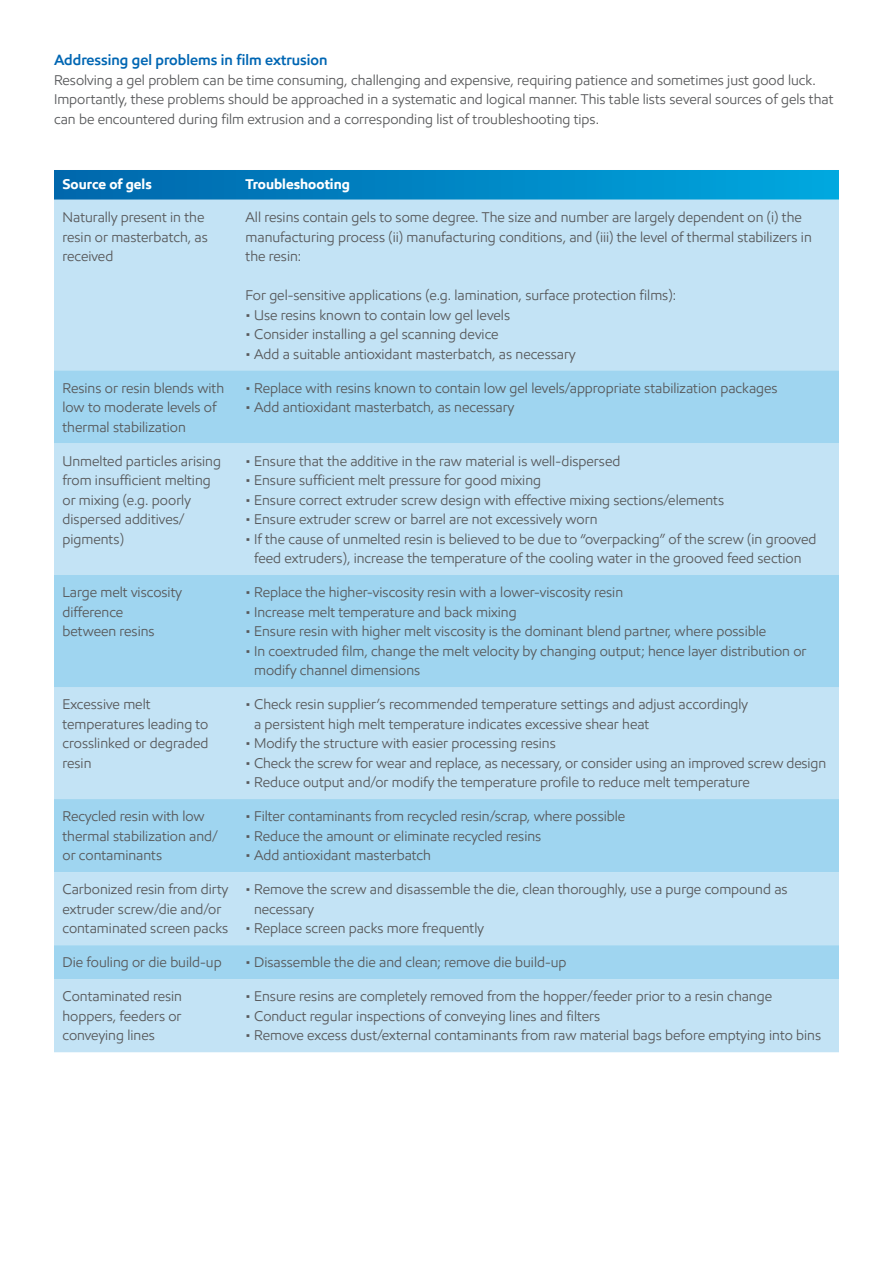
<style>
.page{position:relative;width:893px;height:1263px;background:#fff}
.page>*{position:absolute;margin:0;border:0;box-sizing:border-box;transform-origin:0 0}
.t1{font:600 15px "E Mprint";color:#0066b3}
.t2{font:14.25px/19.5px "E Mprint";color:#58595b}
.t3{font:700 14.25px "E Mprint";color:#fff}
</style>
<div class="page">
<svg style="left:54px;top:170px;width:785px;height:30px;background:#0387c5"></svg>
<div style="left:54px;top:200px;width:785px;height:852px;background:#c3e3f5"></div>
<svg style="left:54px;top:370px;width:785px;height:609px;background:#b1dcf2"></svg>
<p class="t1" style="left:54px;top:51px;width:275px">Addressing gel problems in film extrusion</p>
<p class="t2" style="left:54px;top:70px;width:781px">Resolving a gel problem can be time consuming, challenging and expensive, requiring patience and sometimes just good luck.<br>Importantly, these problems should be approached in a systematic and logical manner. This table lists several sources of gels that can be encountered during film extrusion and a corresponding list of troubleshooting tips.</p>
<p class="t3" style="left:63px;top:175px;width:91px">Source of gels</p>
<p class="t3" style="left:246px;top:175px;width:106px">Troubleshooting</p>
<p class="t2" style="left:63px;top:207px;width:147px">Naturally present in the resin or masterbatch, as received</p>
<p class="t2" style="left:246px;top:207px;width:568px">All resins contain gels to some degree. The size and number are largely dependent on (i) the manufacturing process (ii) manufacturing conditions, and (iii) the level of thermal stabilizers in the resin:</p>
<p class="t2" style="left:246px;top:285px;width:432px">For gel-sensitive applications (e.g. lamination, surface protection films):</p>
<p class="t2" style="left:246px;top:305px;width:266px">• Use resins known to contain low gel levels</p>
<p class="t2" style="left:246px;top:324px;width:254px">• Consider installing a gel scanning device</p>
<p class="t2" style="left:246px;top:344px;width:331px">• Add a suitable antioxidant masterbatch, as necessary</p>
<p class="t2" style="left:63px;top:378px;width:163px">Resins or resin blends with low to moderate levels of thermal stabilization</p>
<p class="t2" style="left:246px;top:378px;width:534px">• Replace with resins known to contain low gel levels/appropriate stabilization packages</p>
<p class="t2" style="left:246px;top:397px;width:270px">• Add antioxidant masterbatch, as necessary</p>
<p class="t2" style="left:63px;top:451px;width:160px">Unmelted particles arising from insufficient melting or mixing (e.g. poorly dispersed additives/ pigments)</p>
<p class="t2" style="left:246px;top:451px;width:376px">• Ensure that the additive in the raw material is well-dispersed</p>
<p class="t2" style="left:246px;top:470px;width:297px">• Ensure sufficient melt pressure for good mixing</p>
<p class="t2" style="left:246px;top:490px;width:480px">• Ensure correct extruder screw design with effective mixing sections/elements</p>
<p class="t2" style="left:246px;top:509px;width:353px">• Ensure extruder screw or barrel are not excessively worn</p>
<p class="t2" style="left:246px;top:529px;width:572px;text-align:center">• If the cause of unmelted resin is believed to be due to “overpacking” of the screw (in grooved feed extruders), increase the temperature of the cooling water in the grooved feed section</p>
<p class="t2" style="left:63px;top:582px;width:121px">Large melt viscosity difference<br>between resins</p>
<p class="t2" style="left:246px;top:582px;width:379px">• Replace the higher-viscosity resin with a lower-viscosity resin</p>
<p class="t2" style="left:246px;top:602px;width:273px">• Increase melt temperature and back mixing</p>
<p class="t2" style="left:246px;top:621px;width:522px">• Ensure resin with higher melt viscosity is the dominant blend partner, where possible</p>
<p class="t2" style="left:254px;top:641px;width:554px;text-indent:-9px">• In coextruded film, change the melt velocity by changing output; hence layer distribution or modify channel dimensions</p>
<p class="t2" style="left:63px;top:694px;width:147px">Excessive melt temperatures leading to crosslinked or degraded resin</p>
<p class="t2" style="left:254px;top:694px;width:495px;text-indent:-9px">• Check resin supplier’s recommended temperature settings and adjust accordingly a persistent high melt temperature indicates excessive shear heat</p>
<p class="t2" style="left:246px;top:733px;width:312px">• Modify the structure with easier processing resins</p>
<p class="t2" style="left:246px;top:753px;width:582px">• Check the screw for wear and replace, as necessary, or consider using an improved screw design</p>
<p class="t2" style="left:246px;top:772px;width:506px">• Reduce output and/or modify the temperature profile to reduce melt temperature</p>
<p class="t2" style="left:63px;top:806px;width:157px">Recycled resin with low thermal stabilization and/ or contaminants</p>
<p class="t2" style="left:246px;top:806px;width:381px">• Filter contaminants from recycled resin/scrap, where possible</p>
<p class="t2" style="left:246px;top:826px;width:297px">• Reduce the amount or eliminate recycled resins</p>
<p class="t2" style="left:246px;top:845px;width:187px">• Add antioxidant masterbatch</p>
<p class="t2" style="left:63px;top:879px;width:167px">Carbonized resin from dirty extruder screw/die and/or contaminated screen packs</p>
<p class="t2" style="left:254px;top:879px;width:535px;text-indent:-9px">• Remove the screw and disassemble the die, clean thoroughly, use a purge compound as necessary</p>
<p class="t2" style="left:246px;top:918px;width:240px">• Replace screen packs more frequently</p>
<p class="t2" style="left:63px;top:952px;width:161px">Die fouling or die build-up</p>
<p class="t2" style="left:246px;top:952px;width:322px">• Disassemble the die and clean; remove die build-up</p>
<p class="t2" style="left:63px;top:986px;width:121px;text-align:justify">Contaminated resin hoppers, feeders or conveying lines</p>
<p class="t2" style="left:246px;top:986px;width:528px">• Ensure resins are completely removed from the hopper/feeder prior to a resin change</p>
<p class="t2" style="left:246px;top:1006px;width:356px">• Conduct regular inspections of conveying lines and filters</p>
<p class="t2" style="left:246px;top:1025px;width:577px">• Remove excess dust/external contaminants from raw material bags before emptying into bins</p>
</div>
